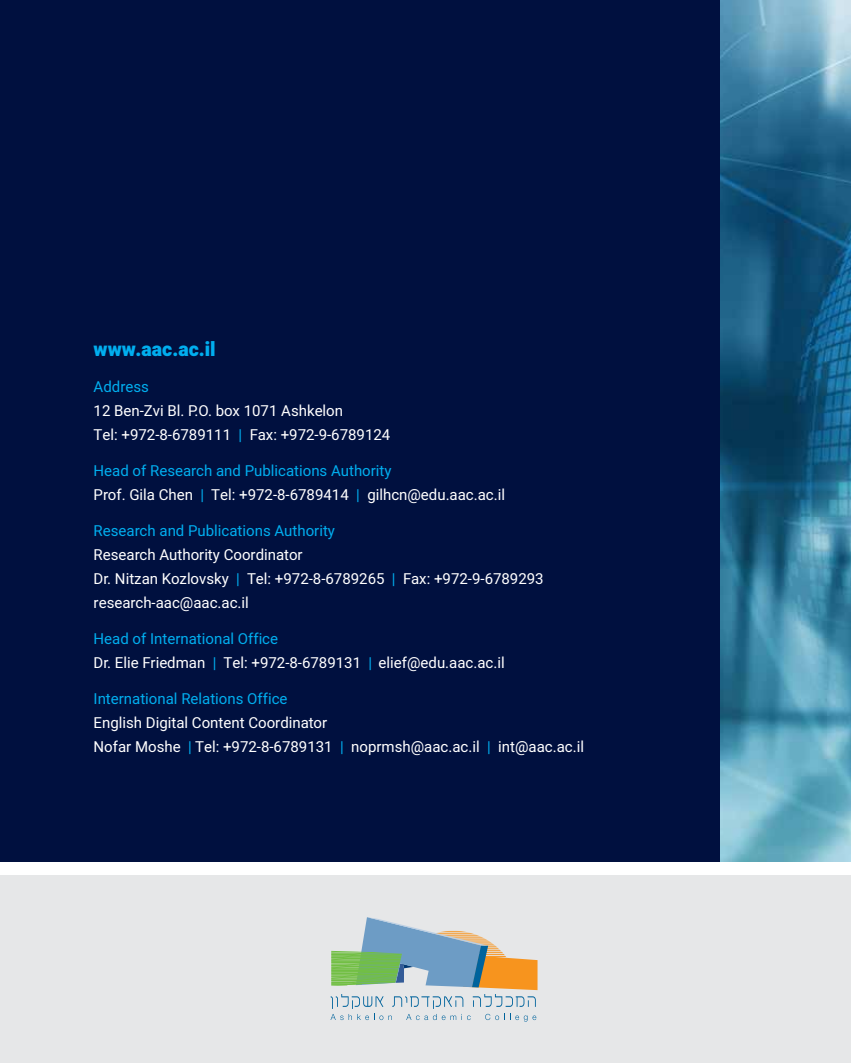
<style>
.page{position:relative;width:851px;height:1063px;background:#fff}
.page>*{position:absolute;margin:0;border:0;box-sizing:border-box;transform-origin:0 0}
.t1{font:900 19.5px "Heebo";color:#00aeef}
.t2{font:15px/24px "Heebo";color:#fff}
.t3{font:15px "Heebo";color:#00aeef}
.s1{color:#00aeef}
</style>
<div class="page">
<div style="left:0;top:0;width:720px;height:861px;background:#00103f"></div>
<div style="left:0;top:876px;width:850px;height:187px;background:#e6e7e8"></div>
<svg style="left:330px;top:917px;width:207px;height:105px"></svg>
<img style="left:720px;top:0;width:130px;height:861px">
<h1 class="t1" style="left:94px;top:336px;width:124px">www.aac.ac.il</h1>
<p class="t3" style="left:94px;top:377px;width:57px">Address</p>
<p class="t2" style="left:94px;top:399px;width:298px">12 Ben-Zvi Bl. P.O. box 1071 Ashkelon<br>Tel: +972-8-6789111 <span class="s1">|</span> Fax: +972-9-6789124</p>
<p class="t2" style="left:94px;top:459px;width:413px"><span class="s1">Head of Research and Publications Authority<br></span>Prof. Gila Chen <span class="s1">|</span> Tel: +972-8-6789414 <span class="s1">|</span> gilhcn@edu.aac.ac.il</p>
<p class="t3" style="left:94px;top:521px;width:243px">Research and Publications Authority</p>
<p class="t2" style="left:94px;top:543px;width:451px">Research Authority Coordinator<br>Dr. Nitzan Kozlovsky <span class="s1">|</span> Tel: +972-8-6789265 <span class="s1">|</span> Fax: +972-9-6789293 research-aac@aac.ac.il</p>
<p class="t2" style="left:94px;top:627px;width:412px"><span class="s1">Head of International Office<br></span>Dr. Elie Friedman <span class="s1">|</span> Tel: +972-8-6789131 <span class="s1">|</span> elief@edu.aac.ac.il</p>
<p class="t3" style="left:94px;top:689px;width:195px">International Relations Office</p>
<p class="t2" style="left:94px;top:711px;width:492px">English Digital Content Coordinator<br>Nofar Moshe <span class="s1">|</span> Tel: +972-8-6789131 <span class="s1">|</span> noprmsh@aac.ac.il <span class="s1">|</span> int@aac.ac.il</p>
</div>
